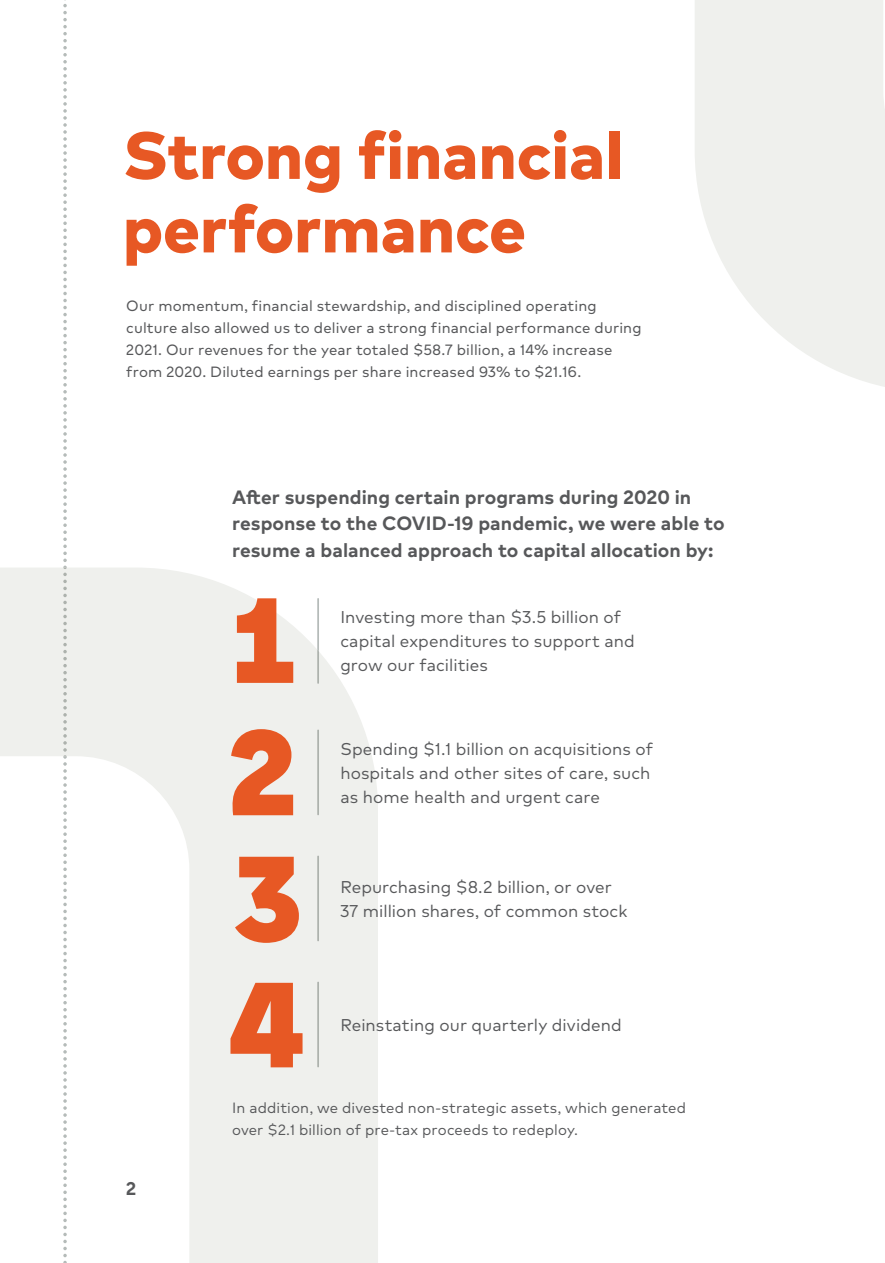
<style>
.page{position:relative;width:885px;height:1263px;background:#fff}
.page>*{position:absolute;margin:0;border:0;box-sizing:border-box;transform-origin:0 0}
.t1{font:900 120.75px "Markfor HCA";color:#e75824}
.t2{font:800 66.5px/73.5px "Markfor HCA";color:#e75824}
.t3{font:700 19.25px/26.2px "Markfor HCA";letter-spacing:.005em;color:#57585a}
.t4{font:700 18.38px "Markfor HCA";color:#57585a}
.t5{font:17.15px/24px "Markfor HCA";letter-spacing:.005em;color:#57585a}
.t6{font:14.88px/21.9px "Markfor HCA";letter-spacing:.01em;color:#57585a}
.t7{font:14.88px/21.9px "Markfor HCA";letter-spacing:.01em;color:#57585a}
</style>
<div class="page">
<svg style="left:695px;top:0;width:190px;height:387px;fill:#eff0ed"></svg>
<svg style="left:0;top:568px;width:378px;height:694px;fill:#eff0ed"></svg>
<svg style="left:63px;top:0;width:4px;height:1262px"></svg>
<svg style="left:317px;top:598px;width:2px;height:85px"></svg>
<hr style="left:317px;top:729px;width:2px;height:86px;background:#adb2ad">
<hr style="left:317px;top:855px;width:2px;height:86px;background:#adb2ad">
<hr style="left:317px;top:981px;width:2px;height:86px;background:#adb2ad">
<h2 class="t2" style="left:123px;top:116px;width:501px">Strong financial performance</h2>
<p class="t6" style="left:126px;top:295px;width:517px">Our momentum, financial stewardship, and disciplined operating culture also allowed us to deliver a strong financial performance during 2021. Our revenues for the year totaled $58.7 billion, a 14% increase from 2020. Diluted earnings per share increased 93% to $21.16.</p>
<p class="t3" style="left:232px;top:483px;width:494px">After suspending certain programs during 2020 in response to the COVID-19 pandemic, we were able to resume a balanced approach to capital allocation by:</p>
<h1 class="t1" style="left:226px;top:547px;width:74px">1</h1>
<p class="t5" style="left:340px;top:603px;width:296px">Investing more than $3.5 billion of capital expenditures to support and grow our facilities</p>
<h1 class="t1" style="left:229px;top:679px;width:68px">2</h1>
<h1 class="t1" style="left:235px;top:805px;width:67px">3</h1>
<h1 class="t1" style="left:229px;top:931px;width:77px">4</h1>
<p class="t5" style="left:340px;top:736px;width:314px">Spending $1.1 billion on acquisitions of hospitals and other sites of care, such as home health and urgent care</p>
<p class="t5" style="left:340px;top:874px;width:288px">Repurchasing $8.2 billion, or over<br>37 million shares, of common stock</p>
<p class="t5" style="left:340px;top:1012px;width:283px">Reinstating our quarterly dividend</p>
<p class="t4" style="left:126px;top:1174px;width:11px">2</p>
<p class="t7" style="left:232px;top:1095px;width:455px">In addition, we divested non-strategic assets, which generated over $2.1 billion of pre-tax proceeds to redeploy.</p>
</div>
